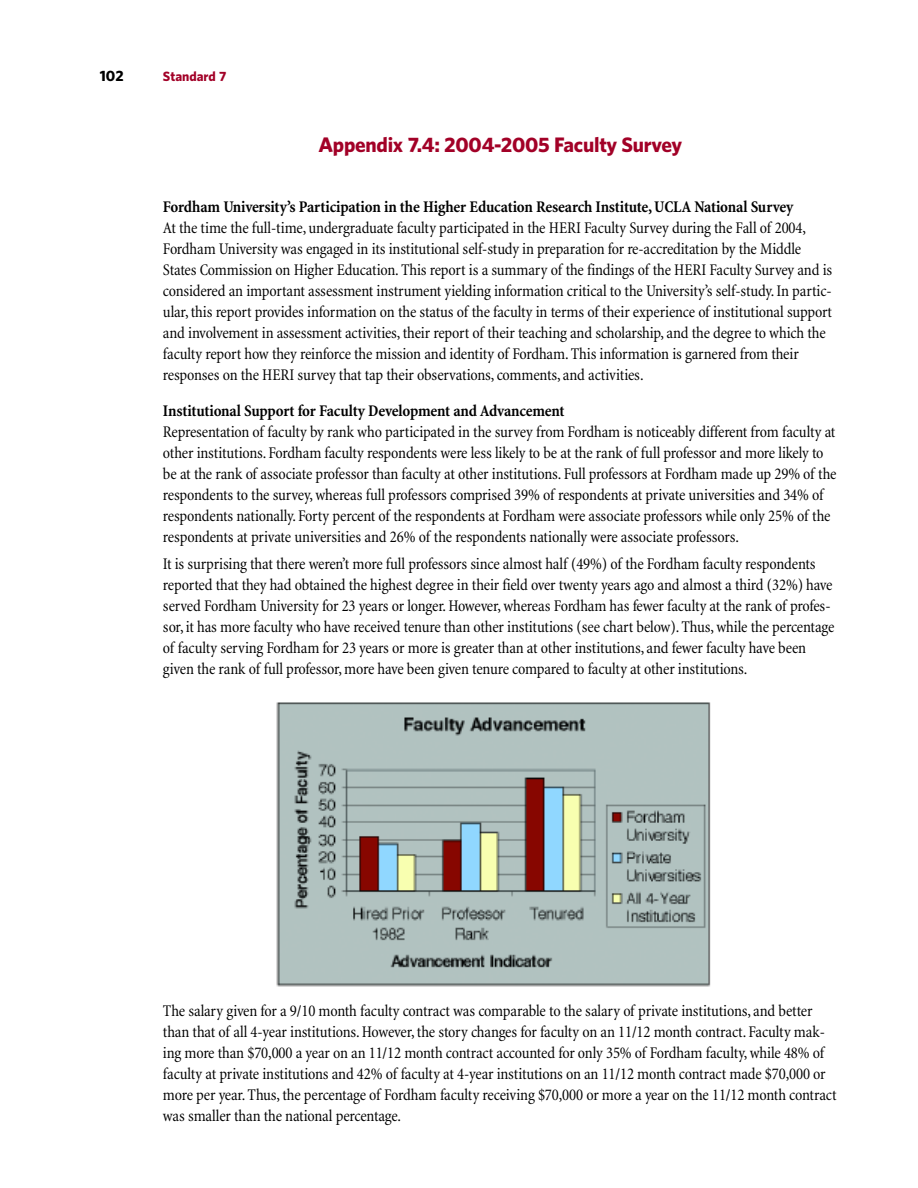
<style>
.page{position:relative;width:918px;height:1188px;background:#fff}
.page>*{position:absolute;margin:0;border:0;box-sizing:border-box;transform-origin:0 0}
.t1{font:700 21px "Whitney";letter-spacing:-.015em;color:#a20127}
.t2{font:condensed 16.5px/21px "Minion";letter-spacing:-.01em;color:#000}
.t3{font:700 condensed 16.5px "Minion";letter-spacing:-.01em;color:#000}
.t4{font:700 15px "Whitney";color:#000}
.t5{font:700 13.5px "Whitney";color:#a20127}
</style>
<div class="page">
<img style="left:276px;top:702px;width:435px;height:285px">
<p class="t4" style="left:100px;top:67px;width:25px">102</p>
<p class="t5" style="left:163px;top:69px;width:65px">Standard 7</p>
<p class="t1" style="left:318px;top:132px;width:365px">Appendix 7.4: 2004-2005 Faculty Survey</p>
<p class="t3" style="left:163px;top:200px;width:632px">Fordham University’s Participation in the Higher Education Research Institute, UCLA National Survey</p>
<p class="t2" style="left:163px;top:218px;width:671px">At the time the full-time, undergraduate faculty participated in the HERI Faculty Survey during the Fall of 2004, Fordham University was engaged in its institutional self-study in preparation for re-accreditation by the Middle States Commission on Higher Education. This report is a summary of the findings of the HERI Faculty Survey and is considered an important assessment instrument yielding information critical to the University’s self-study. In partic&shy;ular, this report provides information on the status of the faculty in terms of their experience of institutional support and involvement in assessment activities, their report of their teaching and scholarship, and the degree to which the faculty report how they reinforce the mission and identity of Fordham. This information is garnered from their responses on the HERI survey that tap their observations, comments, and activities.</p>
<p class="t3" style="left:163px;top:404px;width:403px">Institutional Support for Faculty Development and Advancement</p>
<p class="t2" style="left:163px;top:422px;width:675px">Representation of faculty by rank who participated in the survey from Fordham is noticeably different from faculty at other institutions. Fordham faculty respondents were less likely to be at the rank of full professor and more likely to be at the rank of associate professor than faculty at other institutions. Full professors at Fordham made up 29% of the respondents to the survey, whereas full professors comprised 39% of respondents at private universities and 34% of respondents nationally. Forty percent of the respondents at Fordham were associate professors while only 25% of the respondents at private universities and 26% of the respondents nationally were associate professors.</p>
<p class="t2" style="left:163px;top:554px;width:673px">It is surprising that there weren’t more full professors since almost half (49%) of the Fordham faculty respondents reported that they had obtained the highest degree in their field over twenty years ago and almost a third (32%) have served Fordham University for 23 years or longer. However, whereas Fordham has fewer faculty at the rank of profes&shy;sor, it has more faculty who have received tenure than other institutions (see chart below). Thus, while the percentage of faculty serving Fordham for 23 years or more is greater than at other institutions, and fewer faculty have been given the rank of full professor, more have been given tenure compared to faculty at other institutions.</p>
<p class="t2" style="left:163px;top:1001px;width:675px">The salary given for a 9/10 month faculty contract was comparable to the salary of private institutions, and better than that of all 4-year institutions. However, the story changes for faculty on an 11/12 month contract. Faculty mak&shy;ing more than $70,000 a year on an 11/12 month contract accounted for only 35% of Fordham faculty, while 48% of faculty at private institutions and 42% of faculty at 4-year institutions on an 11/12 month contract made $70,000 or more per year. Thus, the percentage of Fordham faculty receiving $70,000 or more a year on the 11/12 month contract was smaller than the national percentage.</p>
</div>
